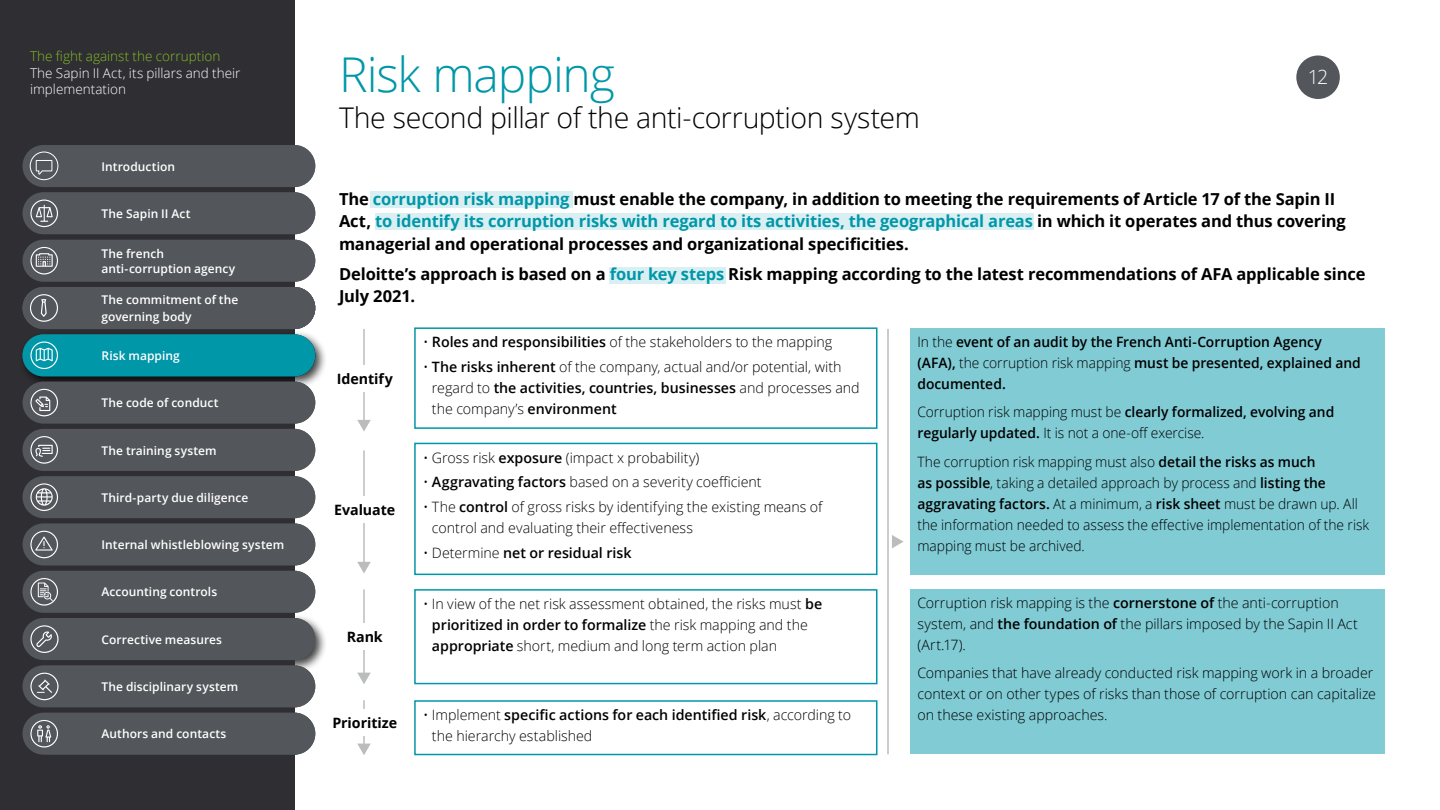
<style>
.page{position:relative;width:1440px;height:810px;background:#fff}
.page>*{position:absolute;margin:0;border:0;box-sizing:border-box;transform-origin:0 0}
.t1{font:300 48px "Open Sans";letter-spacing:-.025em;color:#0097a9}
.t2{font:300 28.5px "Open Sans";letter-spacing:-.015em;color:#000}
.t3{font:300 19.5px "Open Sans";color:#fff}
.t4{font:700 16.5px/22.5px "Open Sans";letter-spacing:-.01em;color:#000}
.t5{font:300 14.25px/21px "Open Sans";color:#000}
.t6{font:600 14.25px/21px "Open Sans";color:#000}
.t7{font:700 14.25px "Open Sans";letter-spacing:-.005em;color:#000}
.t8{font:300 13.5px/16.5px "Open Sans";color:#fff}
.t9{font:300 13.5px "Open Sans";color:#86bc25}
.t10{font:600 12px/16.5px "Open Sans";letter-spacing:.005em;color:#fff}
.s1{color:#0097a9}
.s2{font-weight:600}
.s3{font-weight:300}
</style>
<div class="page">
<div style="left:910px;top:328px;width:475px;height:247px;background:#80cbd4"></div>
<div style="left:910px;top:589px;width:475px;height:165px;background:#80cbd4"></div>
<div style="left:414px;top:327px;width:464px;height:102px;border:2px solid #0097a9"></div>
<div style="left:414px;top:589px;width:464px;height:95px;border:2px solid #0097a9"></div>
<div style="left:414px;top:700px;width:464px;height:55px;border:2px solid #0097a9"></div>
<div style="left:414px;top:443px;width:464px;height:132px;border:2px solid #0097a9"></div>
<hr style="left:887px;top:329px;width:2px;height:425px;background:#bbbcbc">
<svg style="left:892px;top:535px;width:12px;height:13px"></svg>
<hr style="left:363px;top:329px;width:2px;height:100px;background:#bbbcbc">
<svg style="left:357px;top:420px;width:14px;height:11px"></svg>
<hr style="left:363px;top:450px;width:2px;height:121px;background:#bbbcbc">
<svg style="left:357px;top:562px;width:14px;height:11px"></svg>
<hr style="left:363px;top:589px;width:2px;height:93px;background:#bbbcbc">
<svg style="left:357px;top:673px;width:14px;height:11px"></svg>
<hr style="left:363px;top:700px;width:2px;height:53px;background:#bbbcbc">
<svg style="left:357px;top:744px;width:14px;height:11px"></svg>
<div style="left:315px;top:365px;width:99px;height:27px;background:#fff"></div>
<div style="left:315px;top:623px;width:99px;height:27px;background:#fff"></div>
<div style="left:315px;top:496px;width:99px;height:27px;background:#fff"></div>
<div style="left:371px;top:191px;width:202px;height:17px;background:#d9eff2"></div>
<div style="left:315px;top:709px;width:99px;height:27px;background:#fff"></div>
<div style="left:609px;top:267px;width:117px;height:17px;background:#d9eff2"></div>
<div style="left:375px;top:213px;width:659px;height:16px;background:#d9eff2"></div>
<div style="left:1296px;top:56px;width:44px;height:43px;background:#53565a;border-radius:50%"></div>
<div style="left:19px;top:614px;width:309px;height:59px;background:#000;opacity:.75"></div>
<div style="left:0;top:0;width:294px;height:810px;background:#2e2e33"></div>
<div style="left:19px;top:330px;width:309px;height:59px;background:#000;opacity:.75"></div>
<div style="left:23px;top:334px;width:292px;height:42px;background:#0097a9;border-radius:21px"></div>
<svg style="left:30px;top:341px;width:28px;height:28px"></svg>
<div style="left:23px;top:287px;width:292px;height:42px;background:#53565a;border-radius:21px"></div>
<svg style="left:30px;top:294px;width:28px;height:28px"></svg>
<div style="left:23px;top:240px;width:292px;height:42px;background:#53565a;border-radius:21px"></div>
<svg style="left:30px;top:247px;width:28px;height:28px"></svg>
<div style="left:23px;top:192px;width:292px;height:42px;background:#53565a;border-radius:21px"></div>
<svg style="left:30px;top:200px;width:28px;height:27px"></svg>
<div style="left:23px;top:145px;width:292px;height:42px;background:#53565a;border-radius:21px"></div>
<div style="left:30px;top:152px;width:28px;height:28px;border:1px solid #fff;border-radius:50%"></div>
<svg style="left:35px;top:160px;width:18px;height:15px"></svg>
<div style="left:23px;top:713px;width:292px;height:42px;background:#53565a;border-radius:21px"></div>
<div style="left:23px;top:665px;width:292px;height:42px;background:#53565a;border-radius:21px"></div>
<div style="left:23px;top:618px;width:292px;height:42px;background:#53565a;border-radius:21px"></div>
<div style="left:23px;top:571px;width:292px;height:42px;background:#53565a;border-radius:21px"></div>
<div style="left:23px;top:523px;width:292px;height:43px;background:#53565a;border-radius:21px"></div>
<div style="left:23px;top:476px;width:292px;height:42px;background:#53565a;border-radius:21px"></div>
<div style="left:23px;top:429px;width:292px;height:42px;background:#53565a;border-radius:21px"></div>
<div style="left:23px;top:382px;width:292px;height:42px;background:#53565a;border-radius:21px"></div>
<svg style="left:30px;top:720px;width:28px;height:28px"></svg>
<svg style="left:30px;top:673px;width:28px;height:27px"></svg>
<svg style="left:30px;top:625px;width:28px;height:28px"></svg>
<svg style="left:30px;top:578px;width:28px;height:28px"></svg>
<svg style="left:30px;top:531px;width:28px;height:27px"></svg>
<svg style="left:30px;top:483px;width:28px;height:28px"></svg>
<svg style="left:30px;top:436px;width:28px;height:28px"></svg>
<svg style="left:30px;top:389px;width:28px;height:27px"></svg>
<p class="t9" style="left:30px;top:47px;width:192px">The fight against the corruption</p>
<p class="t8" style="left:30px;top:64px;width:212px">The Sapin II Act, its pillars and their implementation</p>
<p class="t10" style="left:102px;top:158px;width:75px">Introduction</p>
<p class="t10" style="left:102px;top:205px;width:90px">The Sapin II Act</p>
<p class="t10" style="left:102px;top:246px;width:135px;line-height:15px">The french anti-corruption agency</p>
<p class="t10" style="left:102px;top:291px;width:138px">The commitment of the governing body</p>
<p class="t10" style="left:102px;top:291px;width:122px">L’Engage ent de l’Instance Dirigeante</p>
<p class="t10" style="left:102px;top:347px;width:167px">La Cartographie des Risques</p>
<p class="t10" style="left:102px;top:347px;width:80px">Risk mapping</p>
<p class="t10" style="left:129px;top:347px;width:13px">M</p>
<p class="t10" style="left:102px;top:394px;width:119px">The code of conduct</p>
<p class="t10" style="left:102px;top:442px;width:117px">The training system</p>
<p class="t10" style="left:102px;top:489px;width:148px">Third-party due diligence</p>
<p class="t10" style="left:102px;top:536px;width:184px">Internal whistleblowing system</p>
<p class="t10" style="left:102px;top:584px;width:117px">Accounting controls</p>
<p class="t10" style="left:102px;top:631px;width:122px">Corrective measures</p>
<p class="t10" style="left:102px;top:678px;width:138px">The disciplinary system</p>
<p class="t10" style="left:102px;top:725px;width:126px">Authors and contacts</p>
<h1 class="t1" style="left:339px;top:42px;width:277px">Risk mapping</h1>
<h2 class="t2" style="left:339px;top:98px;width:582px">The second pillar of the anti-corruption system</h2>
<h3 class="t3" style="left:1308px;top:64px;width:22px">12</h3>
<p class="t4" style="left:339px;top:187px;width:1008px">The <span class="s1">corruption risk mapping</span> must enable the company, in addition to meeting the requirements of Article 17 of the Sapin II<br>Act, <span class="s1">to identify its corruption risks with regard to its activities, the geographical areas</span> in which it operates and thus covering managerial and operational processes and organizational specificities.</p>
<p class="t4" style="left:339px;top:262px;width:1028px">Deloitte’s approach is based on a <span class="s1">four key steps</span> Risk mapping according to the latest recommendations of AFA applicable since<br>July 2021.</p>
<p class="t7" style="left:337px;top:368px;width:58px">Identify</p>
<p class="t7" style="left:334px;top:500px;width:63px">Evaluate</p>
<p class="t7" style="left:347px;top:627px;width:38px">Rank</p>
<p class="t7" style="left:332px;top:713px;width:66px">Prioritize</p>
<p class="t5" style="left:423px;top:331px;width:411px">• <span class="s2">Roles and responsibilities</span> of the stakeholders to the mapping</p>
<p class="t5" style="left:432px;top:356px;width:429px;text-indent:-9px">• <span class="s2">The risks inherent</span> of the company, actual and/or potential, with regard to <span class="s2">the activities, countries, businesses</span> and processes and the company’s <span class="s2">environment</span></p>
<p class="t5" style="left:423px;top:447px;width:278px">• Gross risk <span class="s2">exposure</span> (impact x probability)</p>
<p class="t5" style="left:423px;top:471px;width:340px">• <span class="s2">Aggravating factors</span> based on a severity coefficient</p>
<p class="t5" style="left:432px;top:496px;width:392px;text-indent:-9px">• The <span class="s2">control</span> of gross risks by identifying the existing means of control and evaluating their effectiveness</p>
<p class="t6" style="left:423px;top:542px;width:210px"><span class="s3">• Determine</span> net or residual risk</p>
<p class="t5" style="left:432px;top:593px;width:392px;text-indent:-9px">• In view of the net risk assessment obtained, the risks must <span class="s2">be prioritized in order to formalize</span> the risk mapping and the <span class="s2">appropriate</span> short, medium and long term action plan</p>
<p class="t5" style="left:432px;top:704px;width:421px;text-indent:-9px">• Implement <span class="s2">specific actions for each identified risk</span>, according to the hierarchy established</p>
<p class="t6" style="left:917px;top:331px;width:445px"><span class="s3">In the</span> event of an audit by the French Anti-Corruption Agency (AFA), <span class="s3">the corruption risk mapping</span> must be presented, explained and documented.</p>
<p class="t5" style="left:917px;top:401px;width:418px">Corruption risk mapping must be <span class="s2">clearly formalized, evolving and regularly updated.</span> It is not a one-off exercise.</p>
<p class="t5" style="left:917px;top:451px;width:453px">The corruption risk mapping must also <span class="s2">detail the risks as much<br>as possible</span>, taking a detailed approach by process and <span class="s2">listing the aggravating factors.</span> At a minimum, a <span class="s2">risk sheet</span> must be drawn up. All the information needed to assess the effective implementation of the risk mapping must be archived.</p>
<p class="t5" style="left:917px;top:592px;width:442px">Corruption risk mapping is the <span class="s2">cornerstone of</span> the anti-corruption system, and <span class="s2">the foundation of</span> the pillars imposed by the Sapin II Act (Art.17).</p>
<p class="t5" style="left:917px;top:662px;width:460px">Companies that have already conducted risk mapping work in a broader context or on other types of risks than those of corruption can capitalize on these existing approaches.</p>
</div>
